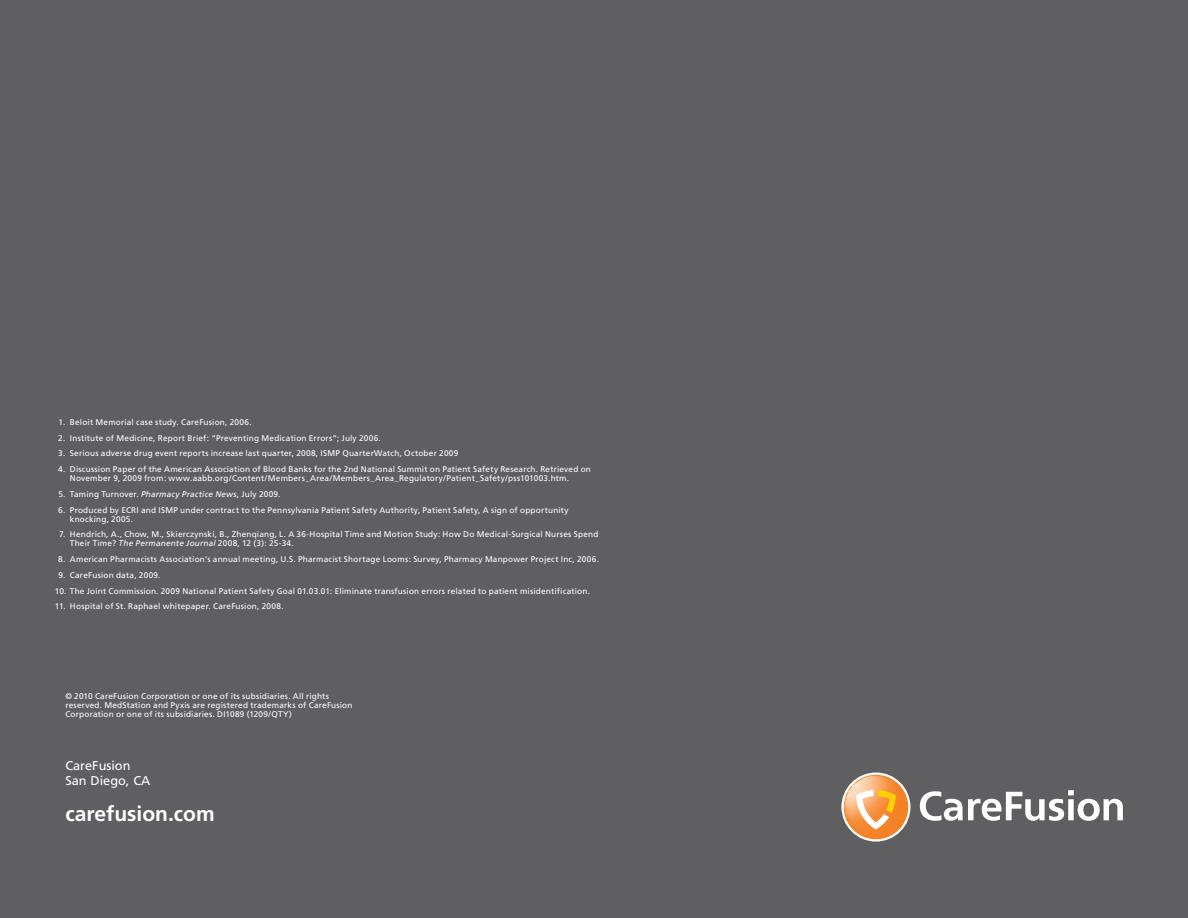
<style>
.page{position:relative;width:1188px;height:918px;background:#5f5f62}
.page>*{position:absolute;margin:0;border:0;box-sizing:border-box;transform-origin:0 0}
.Adress_Block{font:700 21px "Frutiger";color:#fff}
.Adress_Block-2{font:12.75px/15px "Frutiger";color:#fff}
.t1{font:8.25px/9px "Frutiger";letter-spacing:.02em;color:#fff}
.s1{font-style:italic}
</style>
<div class="page">
<svg style="left:920px;top:790px;width:203px;height:31px"></svg>
<svg style="left:844px;top:775px;width:66px;height:67px"></svg>
<p class="t1" style="left:59px;top:418px;width:195px">1. Beloit Memorial case study. CareFusion, 2006.</p>
<p class="t1" style="left:58px;top:433px;width:324px">2. Institute of Medicine, Report Brief: “Preventing Medication Errors”; July 2006.</p>
<p class="t1" style="left:58px;top:449px;width:402px">3. Serious adverse drug event reports increase last quarter, 2008, ISMP QuarterWatch, October 2009</p>
<p class="t1" style="left:70px;top:465px;width:523px;text-indent:-12px">4. Discussion Paper of the American Association of Blood Banks for the 2nd National Summit on Patient Safety Research. Retrieved on<br>November 9, 2009 from: www.aabb.org/Content/Members_Area/Members_Area_Regulatory/Patient_Safety/pss101003.htm.</p>
<p class="t1" style="left:58px;top:490px;width:224px">5. Taming Turnover. <span class="s1">Pharmacy Practice News</span>, July 2009.</p>
<p class="t1" style="left:70px;top:505px;width:500px;text-indent:-12px">6. Produced by ECRI and ISMP under contract to the Pennsylvania Patient Safety Authority, Patient Safety, A sign of opportunity knocking, 2005.</p>
<p class="t1" style="left:70px;top:530px;width:530px;text-indent:-11px">7. Hendrich, A., Chow, M., Skierczynski, B., Zhenqiang, L. A 36-Hospital Time and Motion Study: How Do Medical-Surgical Nurses Spend<br>Their Time? <span class="s1">The Permanente Journal</span> 2008, 12 (3): 25-34.</p>
<p class="t1" style="left:58px;top:555px;width:542px">8. American Pharmacists Association’s annual meeting, U.S. Pharmacist Shortage Looms: Survey, Pharmacy Manpower Project Inc, 2006.</p>
<p class="t1" style="left:58px;top:571px;width:104px">9. CareFusion data, 2009.</p>
<p class="t1" style="left:55px;top:586px;width:537px">10. The Joint Commission. 2009 National Patient Safety Goal 01.03.01: Eliminate transfusion errors related to patient misidentification.</p>
<p class="t1" style="left:55px;top:602px;width:230px">11. Hospital of St. Raphael whitepaper. CareFusion, 2008.</p>
<p class="t1" style="left:65px;top:691px;width:289px">© 2010 CareFusion Corporation or one of its subsidiaries. All rights reserved. MedStation and Pyxis are registered trademarks of CareFusion<br>Corporation or one of its subsidiaries. DI1089 (1209/QTY)</p>
<p class="Adress_Block-2" style="left:65px;top:758px;width:87px">CareFusion<br>San Diego, CA</p>
<p class="Adress_Block" style="left:65px;top:802px;width:151px">carefusion.com</p>
</div>
